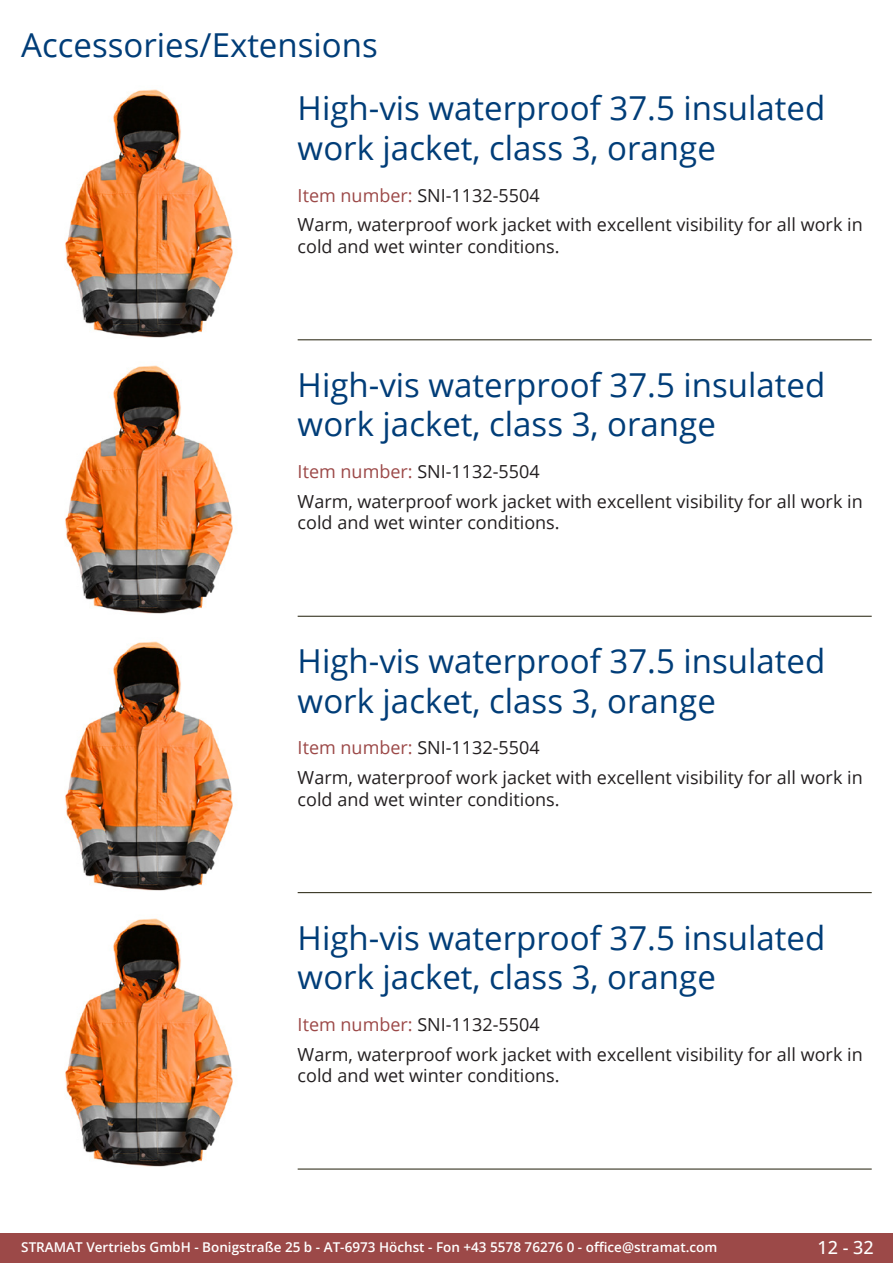
<style>
.page{position:relative;width:893px;height:1263px;background:#fff}
.page>*{position:absolute;margin:0;border:0;box-sizing:border-box;transform-origin:0 0}
.Produkttitel{font:33px/39.6px "Open Sans";color:#003d78}
.RastTitel{font:33px "Open Sans";color:#003d78}
.Beschreibung_Text{font:18px/21.6px "Open Sans";color:#231f20}
.TechDaten_Überschrif{font:18px "Open Sans";color:#231f20}
.t1{font:500 18px "Open Sans";color:#fff}
.t2{font:600 13.5px "Open Sans";color:#fff}
.s1{color:#9c4948}
</style>
<div class="page">
<div style="left:0;top:1233px;width:893px;height:30px;background:#9c4948"></div>
<hr style="left:298px;top:340px;width:574px;height:1px;background:#201d08">
<hr style="left:298px;top:616px;width:574px;height:1px;background:#201d08">
<hr style="left:298px;top:892px;width:574px;height:1px;background:#201d08">
<hr style="left:298px;top:1169px;width:574px;height:1px;background:#201d08">
<img style="left:65px;top:89px;width:168px;height:249px">
<img style="left:65px;top:365px;width:168px;height:249px">
<img style="left:65px;top:641px;width:168px;height:250px">
<img style="left:65px;top:918px;width:168px;height:249px">
<p class="RastTitel" style="left:21px;top:22px;width:358px">Accessories/Extensions</p>
<p class="Produkttitel" style="left:298px;top:88px;width:529px">High-vis waterproof 37.5 insulated work jacket, class 3, orange</p>
<p class="TechDaten_Überschrif" style="left:298px;top:183px;width:244px"><span class="s1">Item number:</span> SNI-1132-5504</p>
<p class="Beschreibung_Text" style="left:298px;top:214px;width:567px">Warm, waterproof work jacket with excellent visibility for all work in cold and wet winter conditions.</p>
<p class="Produkttitel" style="left:298px;top:364px;width:529px">High-vis waterproof 37.5 insulated work jacket, class 3, orange</p>
<p class="TechDaten_Überschrif" style="left:298px;top:459px;width:244px"><span class="s1">Item number:</span> SNI-1132-5504</p>
<p class="Beschreibung_Text" style="left:298px;top:490px;width:567px">Warm, waterproof work jacket with excellent visibility for all work in cold and wet winter conditions.</p>
<p class="Produkttitel" style="left:298px;top:640px;width:529px">High-vis waterproof 37.5 insulated work jacket, class 3, orange</p>
<p class="TechDaten_Überschrif" style="left:298px;top:735px;width:244px"><span class="s1">Item number:</span> SNI-1132-5504</p>
<p class="Beschreibung_Text" style="left:298px;top:766px;width:567px">Warm, waterproof work jacket with excellent visibility for all work in cold and wet winter conditions.</p>
<p class="Produkttitel" style="left:298px;top:917px;width:529px">High-vis waterproof 37.5 insulated work jacket, class 3, orange</p>
<p class="TechDaten_Überschrif" style="left:298px;top:1012px;width:244px"><span class="s1">Item number:</span> SNI-1132-5504</p>
<p class="Beschreibung_Text" style="left:298px;top:1043px;width:567px">Warm, waterproof work jacket with excellent visibility for all work in cold and wet winter conditions.</p>
<p class="t2" style="left:21px;top:1238px;width:698px">STRAMAT Vertriebs GmbH - Bonigstraße 25 b - AT-6973 Höchst - Fon +43 5578 76276 0 - office@stramat.com</p>
<p class="t1" style="left:817px;top:1234px;width:58px">12 - 32</p>
</div>
